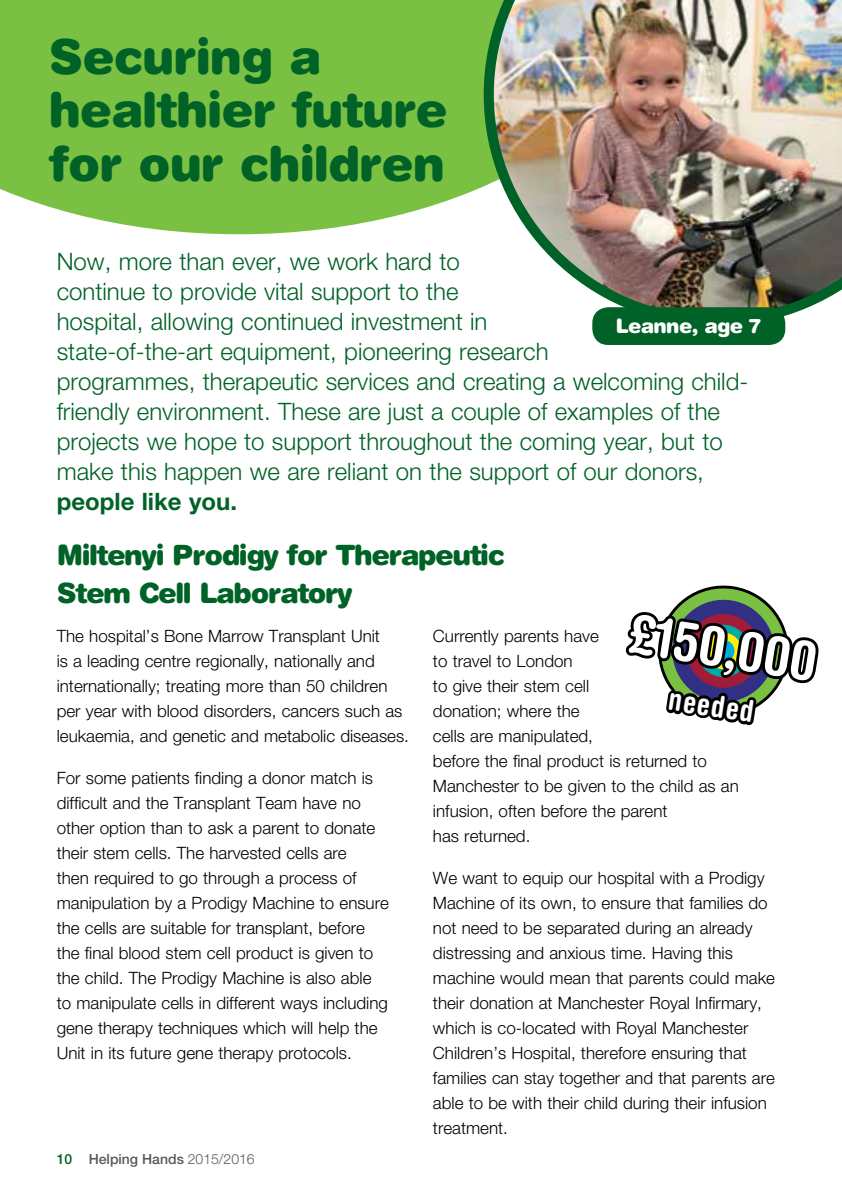
<style>
.page{position:relative;width:842px;height:1191px;background:#fff}
.page>*{position:absolute;margin:0;border:0;box-sizing:border-box;transform-origin:0 0}
.t1{font:700 condensed 54.8px "Helvetica Rounded LT Std";color:#fff}
.t2{font:900 48.2px/53.4px "Helvetica Rounded LT Std";letter-spacing:-.02em;color:#006227}
.t3{font:700 condensed 30px "Helvetica Rounded LT Std";color:#fff}
.t4{font:900 28px/38px "Helvetica Rounded LT Std";letter-spacing:-.05em;color:#006227}
.t5{font:300 24px/30px "Helvetica Neue LT Std";color:#006227}
.t6{font:700 24px "Helvetica Neue LT Std";color:#006227}
.t7{font:900 20px "Helvetica Rounded LT Std";letter-spacing:-.03em;color:#fff}
.t8{font:300 17px/25px "Helvetica Neue LT Std";color:#000}
.t9{font:500 14px "Helvetica Neue LT Std";color:#58595b}
.s1{color:#006227}
.s2{font-weight:300}
</style>
<div class="page">
<div style="left:0;top:0;width:484px;height:234px;background:#7ac143"></div>
<img style="left:484px;top:0;width:358px;height:326px">
<svg style="left:625px;top:585px;width:192px;height:141px"></svg>
<div style="left:592px;top:307px;width:193px;height:38px;background:#006227;border-radius:16px"></div>
<h2 class="t2" style="left:49px;top:28px;width:401px">Securing a healthier future for our children</h2>
<p class="t5" style="left:57px;top:246px;width:693px">Now, more than ever, we work hard to<br>continue to provide vital support to the<br>hospital, allowing continued investment in<br>state-of-the-art equipment, pioneering research<br>programmes, therapeutic services and creating a welcoming child&shy;friendly environment. These are just a couple of examples of the projects we hope to support throughout the coming year, but to make this happen we are reliant on the support of our donors,</p>
<h3 class="t6" style="left:57px;top:487px;width:182px">people like you.</h3>
<h3 class="t4" style="left:57px;top:535px;width:450px">Miltenyi Prodigy for Therapeutic<br>Stem Cell Laboratory</h3>
<p class="t8" style="left:57px;top:623px;width:354px">The hospital’s Bone Marrow Transplant Unit<br>is a leading centre regionally, nationally and internationally; treating more than 50 children per year with blood disorders, cancers such as leukaemia, and genetic and metabolic diseases.</p>
<p class="t8" style="left:57px;top:765px;width:334px">For some patients finding a donor match is difficult and the Transplant Team have no other option than to ask a parent to donate their stem cells. The harvested cells are<br>then required to go through a process of manipulation by a Prodigy Machine to ensure the cells are suitable for transplant, before the final blood stem cell product is given to the child. The Prodigy Machine is also able to manipulate cells in different ways including gene therapy techniques which will help the Unit in its future gene therapy protocols.</p>
<p class="t7" style="left:615px;top:313px;width:147px">Leanne, age 7</p>
<h1 class="t1" style="left:635px;top:599px;width:191px;rotate:9deg">£150,000</h1>
<h3 class="t3" style="left:672px;top:680px;width:87px;rotate:9deg">needed</h3>
<p class="t8" style="left:433px;top:623px;width:307px">Currently parents have<br>to travel to London<br>to give their stem cell<br>donation; where the<br>cells are manipulated,<br>before the final product is returned to<br>Manchester to be given to the child as an infusion, often before the parent<br>has returned.</p>
<p class="t8" style="left:433px;top:865px;width:343px">We want to equip our hospital with a Prodigy Machine of its own, to ensure that families do not need to be separated during an already distressing and anxious time. Having this machine would mean that parents could make their donation at Manchester Royal Infirmary, which is co-located with Royal Manchester Children’s Hospital, therefore ensuring that families can stay together and that parents are able to be with their child during their infusion treatment.</p>
<p class="t9" style="left:57px;top:1150px;width:200px"><span class="s1">10</span> Helping Hands <span class="s2">2015/2016</span></p>
</div>
